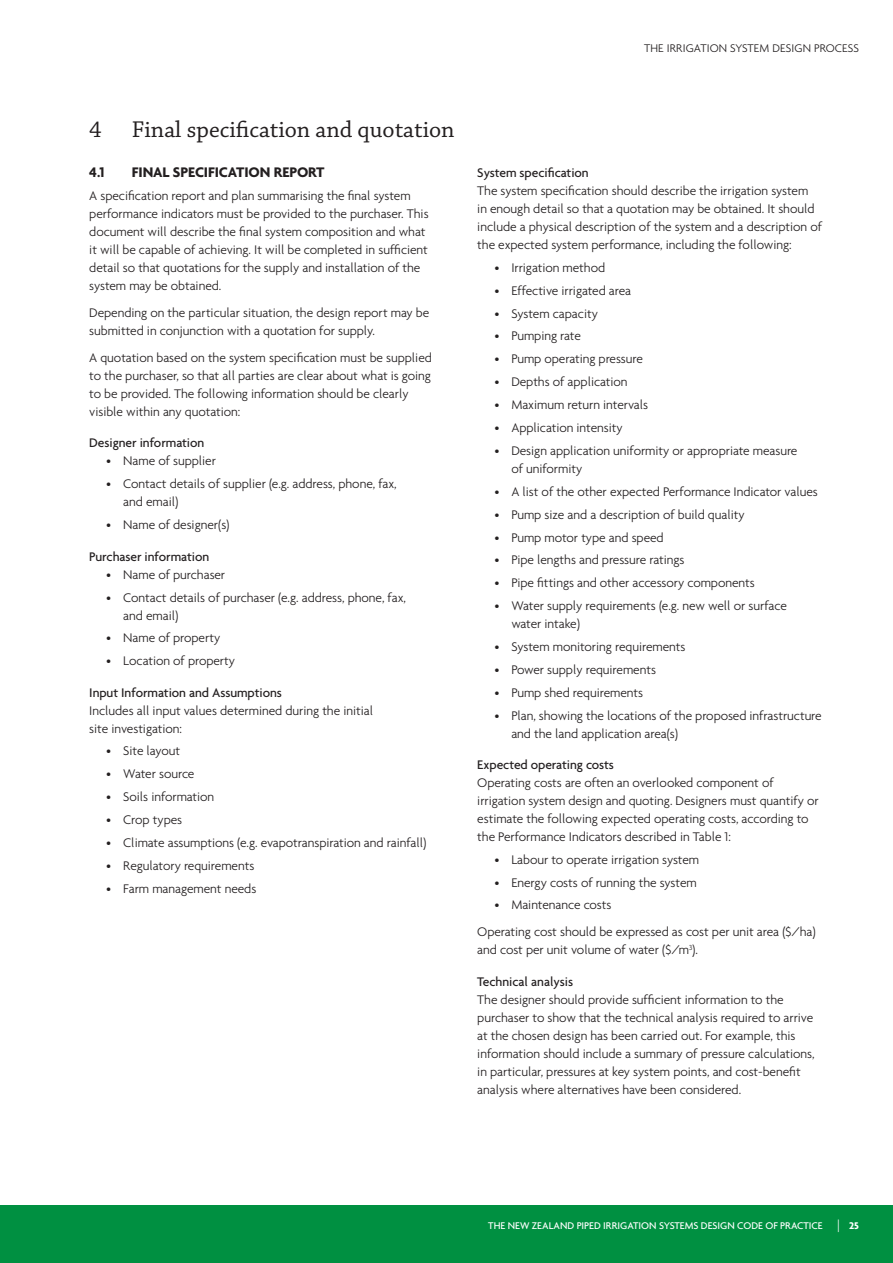
<style>
.page{position:relative;width:893px;height:1263px;background:#fff}
.page>*{position:absolute;margin:0;border:0;box-sizing:border-box;transform-origin:0 0}
._2_-_Heading_2{font:24px "Chaparral Pro";color:#231f20}
.Subheads_in_Copy{font:700 15px "Agenda";letter-spacing:-.005em;color:#231f20}
.Body_Copy_Tech{font:300 13.5px/18px "Agenda";letter-spacing:-.005em;color:#231f20}
.Body_Copy_Tech_pre-b{font:300 13.5px/18px "Agenda";letter-spacing:-.005em;color:#231f20}
.Sublevel_headings_Me{font:500 13.5px "Agenda";letter-spacing:-.005em;color:#231f20}
.t1{font:300 12px "Agenda";letter-spacing:.01em;color:#231f20}
.t2{font:500 10.5px "Agenda";color:#fff}
.s1{font-weight:300;font-size:13.35px}
.s2{font-weight:700}
</style>
<div class="page">
<div style="left:0;top:1205px;width:893px;height:58px;background:#009041"></div>
<p class="t1" style="left:644px;top:41px;width:216px">THE IRRIGATION SYSTEM DESIGN PROCESS</p>
<p class="_2_-_Heading_2" style="left:89px;top:116px;width:367px">4 Final specification and quotation</p>
<p class="Subheads_in_Copy" style="left:89px;top:163px;width:17px">4.1</p>
<p class="Subheads_in_Copy" style="left:132px;top:163px;width:194px">FINAL SPECIFICATION REPORT</p>
<p class="Body_Copy_Tech" style="left:89px;top:186px;width:341px">A specification report and plan summarising the final system performance indicators must be provided to the purchaser. This document will describe the final system composition and what it will be capable of achieving. It will be completed in sufficient detail so that quotations for the supply and installation of the system may be obtained.</p>
<p class="Body_Copy_Tech" style="left:89px;top:303px;width:341px">Depending on the particular situation, the design report may be submitted in conjunction with a quotation for supply.</p>
<p class="Body_Copy_Tech" style="left:89px;top:348px;width:344px">A quotation based on the system specification must be supplied to the purchaser, so that all parties are clear about what is going to be provided. The following information should be clearly visible within any quotation:</p>
<p class="Sublevel_headings_Me" style="left:89px;top:435px;width:117px">Designer information</p>
<p class="Body_Copy_Tech" style="left:106px;top:452px;width:111px">• Name of supplier</p>
<p class="Body_Copy_Tech" style="left:123px;top:475px;width:275px;text-indent:-17px">• Contact details of supplier (e.g. address, phone, fax, and email)</p>
<p class="Body_Copy_Tech" style="left:106px;top:516px;width:125px">• Name of designer(s)</p>
<p class="Sublevel_headings_Me" style="left:89px;top:548px;width:121px">Purchaser information</p>
<p class="Body_Copy_Tech" style="left:106px;top:565px;width:120px">• Name of purchaser</p>
<p class="Body_Copy_Tech" style="left:123px;top:588px;width:284px;text-indent:-17px">• Contact details of purchaser (e.g. address, phone, fax, and email)</p>
<p class="Body_Copy_Tech" style="left:106px;top:629px;width:116px">• Name of property</p>
<p class="Body_Copy_Tech" style="left:106px;top:652px;width:130px">• Location of property</p>
<p class="Sublevel_headings_Me" style="left:89px;top:684px;width:194px">Input Information and Assumptions</p>
<p class="Body_Copy_Tech_pre-b" style="left:89px;top:701px;width:285px">Includes all input values determined during the initial site investigation:</p>
<p class="Body_Copy_Tech" style="left:106px;top:742px;width:75px">• Site layout</p>
<p class="Body_Copy_Tech" style="left:106px;top:765px;width:90px">• Water source</p>
<p class="Body_Copy_Tech" style="left:106px;top:787px;width:110px">• Soils information</p>
<p class="Body_Copy_Tech" style="left:106px;top:810px;width:77px">• Crop types</p>
<p class="Body_Copy_Tech" style="left:106px;top:833px;width:322px">• Climate assumptions (e.g. evapotranspiration and rainfall)</p>
<p class="Body_Copy_Tech" style="left:106px;top:856px;width:150px">• Regulatory requirements</p>
<p class="Body_Copy_Tech" style="left:106px;top:879px;width:152px">• Farm management needs</p>
<p class="Sublevel_headings_Me" style="left:477px;top:165px;width:113px">System specification</p>
<p class="Body_Copy_Tech_pre-b" style="left:477px;top:182px;width:346px">The system specification should describe the irrigation system<br>in enough detail so that a quotation may be obtained. It should include a physical description of the system and a description of the expected system performance, including the following:</p>
<p class="Body_Copy_Tech" style="left:494px;top:258px;width:112px">• Irrigation method</p>
<p class="Body_Copy_Tech" style="left:494px;top:281px;width:138px">• Effective irrigated area</p>
<p class="Body_Copy_Tech" style="left:494px;top:304px;width:105px">• System capacity</p>
<p class="Body_Copy_Tech" style="left:494px;top:327px;width:88px">• Pumping rate</p>
<p class="Body_Copy_Tech" style="left:494px;top:350px;width:150px">• Pump operating pressure</p>
<p class="Body_Copy_Tech" style="left:494px;top:373px;width:135px">• Depths of application</p>
<p class="Body_Copy_Tech" style="left:494px;top:396px;width:155px">• Maximum return intervals</p>
<p class="Body_Copy_Tech" style="left:494px;top:418px;width:130px">• Application intensity</p>
<p class="Body_Copy_Tech" style="left:511px;top:441px;width:288px;text-indent:-17px">• Design application uniformity or appropriate measure of uniformity</p>
<p class="Body_Copy_Tech" style="left:494px;top:482px;width:325px">• A list of the other expected Performance Indicator values</p>
<p class="Body_Copy_Tech" style="left:494px;top:505px;width:252px">• Pump size and a description of build quality</p>
<p class="Body_Copy_Tech" style="left:494px;top:528px;width:171px">• Pump motor type and speed</p>
<p class="Body_Copy_Tech" style="left:494px;top:551px;width:192px">• Pipe lengths and pressure ratings</p>
<p class="Body_Copy_Tech" style="left:494px;top:574px;width:262px">• Pipe fittings and other accessory components</p>
<p class="Body_Copy_Tech" style="left:511px;top:597px;width:277px;text-indent:-17px">• Water supply requirements (e.g. new well or surface water intake)</p>
<p class="Body_Copy_Tech" style="left:494px;top:637px;width:193px">• System monitoring requirements</p>
<p class="Body_Copy_Tech" style="left:494px;top:660px;width:163px">• Power supply requirements</p>
<p class="Body_Copy_Tech" style="left:494px;top:683px;width:150px">• Pump shed requirements</p>
<p class="Body_Copy_Tech" style="left:511px;top:706px;width:312px;text-indent:-17px">• Plan, showing the locations of the proposed infrastructure and the land application area(s)</p>
<p class="Sublevel_headings_Me" style="left:477px;top:757px;width:138px">Expected operating costs</p>
<p class="Body_Copy_Tech_pre-b" style="left:477px;top:774px;width:343px">Operating costs are often an overlooked component of irrigation system design and quoting. Designers must quantify or estimate the following expected operating costs, according to the Performance Indicators described in Table 1:</p>
<p class="Body_Copy_Tech" style="left:494px;top:850px;width:206px">• Labour to operate irrigation system</p>
<p class="Body_Copy_Tech" style="left:494px;top:873px;width:204px">• Energy costs of running the system</p>
<p class="Body_Copy_Tech" style="left:494px;top:896px;width:119px">• Maintenance costs</p>
<p class="Body_Copy_Tech" style="left:477px;top:923px;width:340px">Operating cost should be expressed as cost per unit area ($/ha) and cost per unit volume of water ($/m<sup>3</sup>).</p>
<p class="Sublevel_headings_Me" style="left:477px;top:973px;width:97px">Technical analysis</p>
<p class="Body_Copy_Tech" style="left:477px;top:990px;width:339px">The designer should provide sufficient information to the purchaser to show that the technical analysis required to arrive at the chosen design has been carried out. For example, this information should include a summary of pressure calculations, in particular, pressures at key system points, and cost-benefit analysis where alternatives have been considered.</p>
<p class="t2" style="left:488px;top:1219px;width:372px">THE NEW ZEALAND PIPED IRRIGATION SYSTEMS DESIGN CODE OF PRACTICE <span class="s1">|</span> <span class="s2">25</span></p>
</div>
